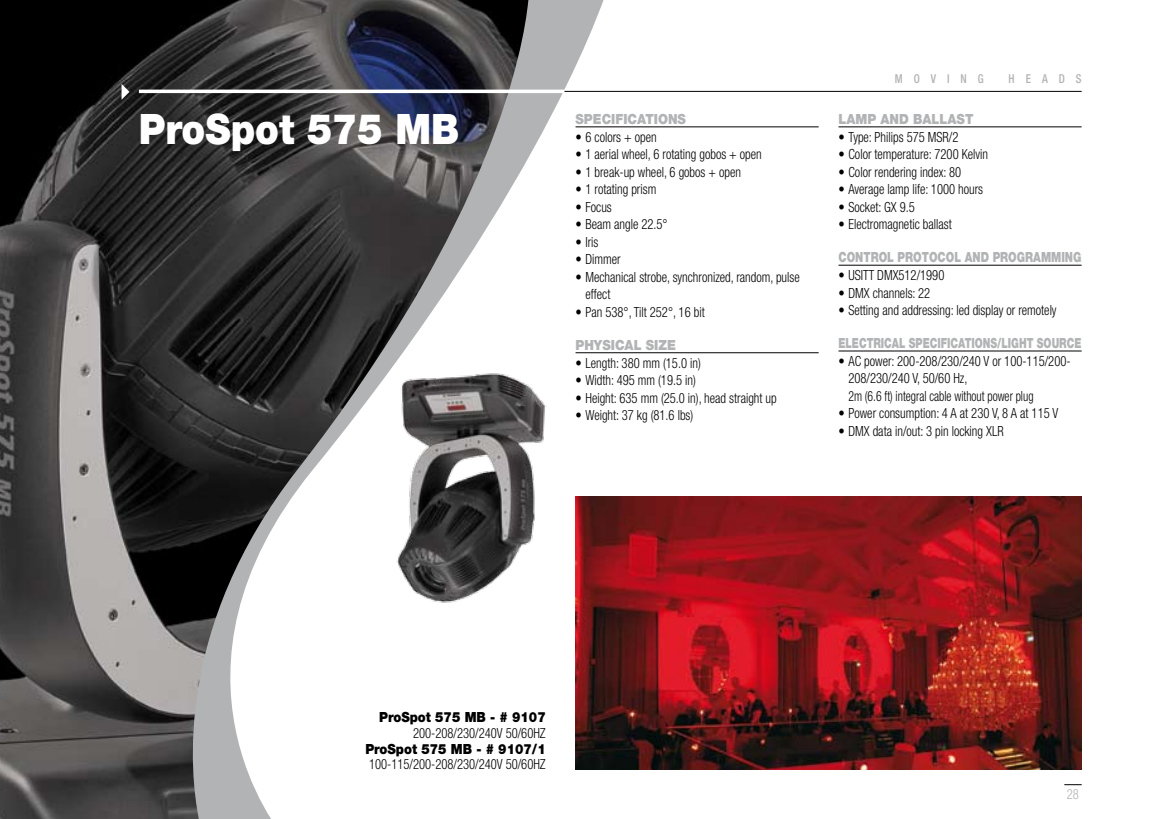
<style>
.page{position:relative;width:1166px;height:819px;background:#fff}
.page>*{position:absolute;margin:0;border:0;box-sizing:border-box;transform-origin:0 0}
.t1{font:900 42px "Helvetica Neue LT Std";color:#fff;scale:.9 1}
.t2{font:300 condensed 14px/17.5px "Helvetica Neue LT Std";color:#000;scale:.9 1}
.t3{font:900 14px "Helvetica Neue LT Std";color:#b1b3b4;scale:.9 1}
.t4{font:900 14px "Helvetica Neue LT Std";color:#000;scale:.9 1}
.t5{font:900 14px "Helvetica Neue LT Std";color:#b1b3b4;scale:.72 1}
.t6{font:900 14px "Helvetica Neue LT Std";color:#b1b3b4;scale:.77 1}
.t7{font:300 condensed 14px "Helvetica Neue LT Std";color:#b1b3b4;scale:.9 1}
.t8{font:500 condensed 12.25px "Helvetica Neue LT Std";letter-spacing:1em;color:#b1b3b4;scale:.9 1}
</style>
<div class="page">
<svg style="left:1064px;top:784px;width:17px;height:1px"></svg>
<svg style="left:528px;top:0;width:80px;height:770px"></svg>
<img style="left:528px;top:357px;width:27px;height:252px">
<img style="left:0;top:0;width:528px;height:819px">
<img style="left:575px;top:496px;width:506px;height:273px">
<hr style="left:575px;top:126px;width:244px;height:1px;background:#000">
<hr style="left:575px;top:352px;width:244px;height:1px;background:#000">
<hr style="left:838px;top:126px;width:243px;height:1px;background:#000">
<hr style="left:838px;top:265px;width:243px;height:1px;background:#000">
<hr style="left:838px;top:350px;width:243px;height:1px;background:#000">
<hr style="left:561px;top:91px;width:520px;height:1px;background:#000">
<hr style="left:139px;top:90px;width:425px;height:3px;background:#fff">
<svg style="left:122px;top:84px;width:7px;height:16px"></svg>
<h1 class="t1" style="left:139px;top:104px;width:357px">ProSpot 575 MB</h1>
<p class="t3" style="left:575px;top:111px;width:124px">SPECIFICATIONS</p>
<p class="t2" style="left:575px;top:128px;width:92px">• 6 colors + open</p>
<p class="t2" style="left:575px;top:145px;width:208px">• 1 aerial wheel, 6 rotating gobos + open</p>
<p class="t2" style="left:575px;top:163px;width:185px">• 1 break-up wheel, 6 gobos + open</p>
<p class="t2" style="left:575px;top:180px;width:91px">• 1 rotating prism</p>
<p class="t2" style="left:575px;top:198px;width:42px">• Focus</p>
<p class="t2" style="left:575px;top:215px;width:104px">• Beam angle 22.5°</p>
<p class="t2" style="left:575px;top:233px;width:27px">• Iris</p>
<p class="t2" style="left:575px;top:250px;width:52px">• Dimmer</p>
<p class="t2" style="left:585px;top:268px;width:240px;text-indent:-10px">• Mechanical strobe, synchronized, random, pulse effect</p>
<p class="t2" style="left:575px;top:303px;width:145px">• Pan 538°, Tilt 252°, 16 bit</p>
<p class="t3" style="left:575px;top:336px;width:113px">PHYSICAL SIZE</p>
<p class="t2" style="left:575px;top:354px;width:141px">• Length: 380 mm (15.0 in)</p>
<p class="t2" style="left:575px;top:371px;width:135px">• Width: 495 mm (19.5 in)</p>
<p class="t2" style="left:575px;top:389px;width:225px">• Height: 635 mm (25.0 in), head straight up</p>
<p class="t2" style="left:575px;top:406px;width:132px">• Weight: 37 kg (81.6 lbs)</p>
<p class="t8" style="left:895px;top:72px;width:100px">MOVING</p>
<p class="t8" style="left:1008px;top:72px;width:83px">HEADS</p>
<p class="t3" style="left:838px;top:111px;width:151px">LAMP AND BALLAST</p>
<p class="t2" style="left:838px;top:128px;width:135px">• Type: Philips 575 MSR/2</p>
<p class="t2" style="left:838px;top:145px;width:168px">• Color temperature: 7200 Kelvin</p>
<p class="t2" style="left:838px;top:163px;width:138px">• Color rendering index: 80</p>
<p class="t2" style="left:838px;top:180px;width:162px">• Average lamp life: 1000 hours</p>
<p class="t2" style="left:838px;top:198px;width:86px">• Socket: GX 9.5</p>
<p class="t2" style="left:838px;top:215px;width:127px">• Electromagnetic ballast</p>
<p class="t6" style="left:838px;top:249px;width:317px">CONTROL PROTOCOL AND PROGRAMMING</p>
<p class="t2" style="left:838px;top:266px;width:119px">• USITT DMX512/1990</p>
<p class="t2" style="left:838px;top:284px;width:103px">• DMX channels: 22</p>
<p class="t2" style="left:838px;top:301px;width:244px">• Setting and addressing: led display or remotely</p>
<p class="t5" style="left:838px;top:335px;width:339px">ELECTRICAL SPECIFICATIONS/LIGHT SOURCE</p>
<p class="t2" style="left:848px;top:352px;width:248px;text-indent:-10px">• AC power: 200-208/230/240 V or 100-115/200-<br>208/230/240 V, 50/60 Hz,<br>2m (6.6 ft) integral cable without power plug</p>
<p class="t2" style="left:838px;top:404px;width:245px">• Power consumption: 4 A at 230 V, 8 A at 115 V</p>
<p class="t2" style="left:838px;top:422px;width:185px">• DMX data in/out: 3 pin locking XLR</p>
<p class="t4" style="left:379px;top:708px;width:187px">ProSpot 575 MB - # 9107</p>
<p class="t2" style="left:413px;top:724px;width:149px">200-208/230/240V 50/60HZ</p>
<p class="t4" style="left:365px;top:740px;width:202px">ProSpot 575 MB - # 9107/1</p>
<p class="t2" style="left:369px;top:755px;width:198px">100-115/200-208/230/240V 50/60HZ</p>
<p class="t7" style="left:1067px;top:786px;width:15px">28</p>
</div>
